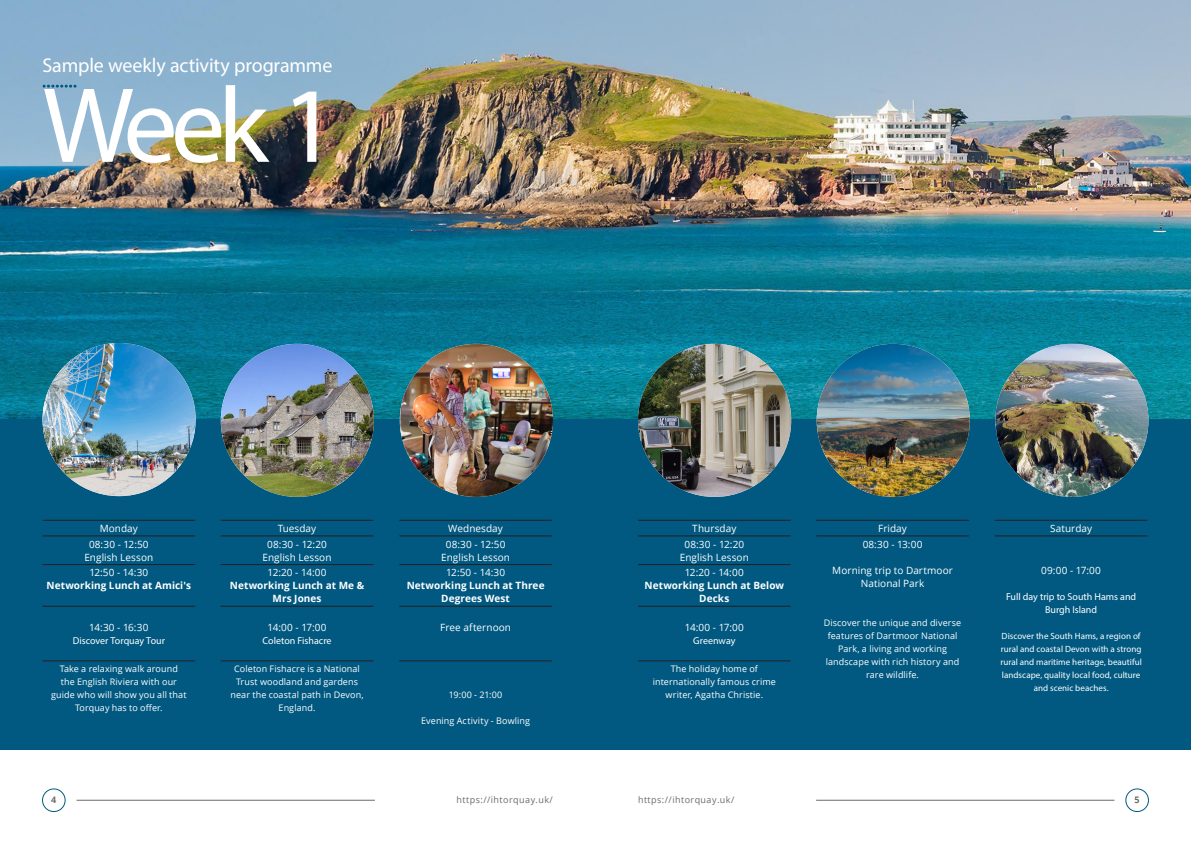
<style>
.page{position:relative;width:1191px;height:842px;background:#fff}
.page>*{position:absolute;margin:0;border:0;box-sizing:border-box;transform-origin:0 0}
.Headline_-_Extrabold__Align_Left{font:108px "Myriad Pro";color:#fff}
.t1{font:20px "Myriad Pro";letter-spacing:-.01em;color:#fff}
.Headline_-_Bold_Italic__Align_Left{font:10px "Open Sans";letter-spacing:.005em;color:#fff}
.Headline_-_Bold_Italic__Align_Left-2{font:700 10px/13px "Open Sans";letter-spacing:.005em;color:#fff;text-align:center}
.Headline_-_Bold__Align_Center{font:10px/13px "Open Sans";letter-spacing:.005em;color:#fff;text-align:center}
.Headline_-_Bold__Align_Center-2{font:10px "Myriad Pro";color:#fff}
.Body_Text_-_Regular__Justify{font:10px/13px "Myriad Pro";color:#fff;text-align:center}
.Body_Text_-_Regular__Justify-2{font:9px/13px "Open Sans";letter-spacing:.01em;color:#fff;text-align:center}
.Body_Text_-_Regular__Justify-3{font:9px/13px "Myriad Pro";letter-spacing:.005em;color:#fff;text-align:center}
.Headline_-_Bold__Align_Center-3{font:9px/13px "Open Sans";letter-spacing:.01em;color:#fff;text-align:center}
.t2{font:9px "Open Sans";letter-spacing:.05em;color:#6a6b6d}
.t3{font:700 9px "Open Sans";color:#6a6b6d}
</style>
<div class="page">
<img style="left:0;top:0;width:1191px;height:420px">
<div style="left:0;top:420px;width:1191px;height:330px;background:#015981"></div>
<img style="left:43px;top:343px;width:153px;height:153px;border-radius:77px">
<svg style="left:44px;top:85px;width:32px;height:3px"></svg>
<img style="left:221px;top:344px;width:153px;height:153px;border-radius:77px">
<img style="left:400px;top:344px;width:153px;height:153px;border-radius:77px">
<img style="left:638px;top:344px;width:153px;height:153px;border-radius:77px">
<img style="left:816px;top:344px;width:153px;height:153px;border-radius:77px">
<img style="left:995px;top:344px;width:153px;height:153px;border-radius:77px">
<hr style="left:43px;top:520px;width:152px;height:1px;background:#231f20">
<hr style="left:221px;top:520px;width:152px;height:1px;background:#231f20">
<hr style="left:399px;top:520px;width:153px;height:1px;background:#231f20">
<hr style="left:43px;top:535px;width:152px;height:1px;background:#231f20">
<hr style="left:221px;top:535px;width:152px;height:1px;background:#231f20">
<hr style="left:399px;top:535px;width:153px;height:1px;background:#231f20">
<hr style="left:43px;top:564px;width:152px;height:1px;background:#231f20">
<hr style="left:221px;top:564px;width:152px;height:1px;background:#231f20">
<hr style="left:399px;top:564px;width:153px;height:1px;background:#231f20">
<hr style="left:43px;top:606px;width:152px;height:1px;background:#231f20">
<hr style="left:221px;top:606px;width:152px;height:1px;background:#231f20">
<hr style="left:399px;top:606px;width:153px;height:1px;background:#231f20">
<hr style="left:43px;top:660px;width:152px;height:1px;background:#231f20">
<hr style="left:221px;top:660px;width:152px;height:1px;background:#231f20">
<hr style="left:399px;top:660px;width:153px;height:1px;background:#231f20">
<hr style="left:638px;top:520px;width:152px;height:1px;background:#231f20">
<hr style="left:816px;top:520px;width:153px;height:1px;background:#231f20">
<hr style="left:994px;top:520px;width:153px;height:1px;background:#231f20">
<hr style="left:638px;top:535px;width:152px;height:1px;background:#231f20">
<hr style="left:816px;top:535px;width:153px;height:1px;background:#231f20">
<hr style="left:994px;top:535px;width:153px;height:1px;background:#231f20">
<hr style="left:638px;top:564px;width:152px;height:1px;background:#231f20">
<hr style="left:638px;top:606px;width:152px;height:1px;background:#231f20">
<hr style="left:638px;top:660px;width:152px;height:1px;background:#231f20">
<hr style="left:77px;top:800px;width:298px;height:1px;background:#6a6b6d">
<hr style="left:816px;top:800px;width:298px;height:1px;background:#6a6b6d">
<div style="left:42px;top:788px;width:23px;height:24px;border:1px solid #015981;border-radius:50%"></div>
<div style="left:1125px;top:788px;width:23px;height:24px;border:1px solid #015981;border-radius:50%"></div>
<p class="t1" style="left:43px;top:53px;width:291px">Sample weekly activity programme</p>
<p class="Headline_-_Extrabold__Align_Left" style="left:43px;top:59px;width:296px">Week 1</p>
<p class="Headline_-_Bold_Italic__Align_Left" style="left:100px;top:521px;width:40px">Monday</p>
<p class="Headline_-_Bold_Italic__Align_Left" style="left:278px;top:521px;width:40px">Tuesday</p>
<p class="Headline_-_Bold_Italic__Align_Left" style="left:448px;top:521px;width:56px">Wednesday</p>
<p class="Headline_-_Bold_Italic__Align_Left" style="left:89px;top:537px;width:61px">08:30 - 12:50</p>
<p class="Headline_-_Bold_Italic__Align_Left" style="left:84px;top:550px;width:70px">English Lesson</p>
<p class="Headline_-_Bold_Italic__Align_Left" style="left:267px;top:537px;width:61px">08:30 - 12:20</p>
<p class="Headline_-_Bold_Italic__Align_Left" style="left:262px;top:550px;width:70px">English Lesson</p>
<p class="Headline_-_Bold_Italic__Align_Left" style="left:446px;top:537px;width:61px">08:30 - 12:50</p>
<p class="Headline_-_Bold_Italic__Align_Left" style="left:441px;top:550px;width:70px">English Lesson</p>
<p class="Headline_-_Bold_Italic__Align_Left" style="left:89px;top:566px;width:60px">12:50 - 14:30</p>
<p class="Headline_-_Bold_Italic__Align_Left-2" style="left:47px;top:579px;width:146px">Networking Lunch at Amici's</p>
<p class="Headline_-_Bold_Italic__Align_Left" style="left:267px;top:566px;width:60px">12:20 - 14:00</p>
<p class="Headline_-_Bold_Italic__Align_Left-2" style="left:230px;top:579px;width:136px">Networking Lunch at Me &amp;<br>Mrs Jones</p>
<p class="Headline_-_Bold_Italic__Align_Left" style="left:446px;top:566px;width:60px">12:50 - 14:30</p>
<p class="Headline_-_Bold_Italic__Align_Left-2" style="left:407px;top:579px;width:139px">Networking Lunch at Three<br>Degrees West</p>
<p class="Headline_-_Bold_Italic__Align_Left" style="left:89px;top:620px;width:61px">14:30 - 16:30</p>
<p class="Headline_-_Bold__Align_Center-2" style="left:73px;top:634px;width:94px">Discover Torquay Tour</p>
<p class="Headline_-_Bold_Italic__Align_Left" style="left:267px;top:620px;width:60px">14:00 - 17:00</p>
<p class="Headline_-_Bold__Align_Center-2" style="left:262px;top:634px;width:71px">Coleton Fishacre</p>
<p class="Headline_-_Bold__Align_Center" style="left:440px;top:620px;width:72px">Free afternoon</p>
<p class="Body_Text_-_Regular__Justify-2" style="left:51px;top:662px;width:137px">Take a relaxing walk around<br>the English Riviera with our guide who will show you all that<br>Torquay has to offer.</p>
<p class="Body_Text_-_Regular__Justify-2" style="left:230px;top:662px;width:135px">Coleton Fishacre is a National<br>Trust woodland and gardens near the coastal path in Devon,<br>England.</p>
<p class="Body_Text_-_Regular__Justify-2" style="left:449px;top:688px;width:55px">19:00 - 21:00</p>
<p class="Body_Text_-_Regular__Justify-2" style="left:421px;top:714px;width:110px">Evening Activity - Bowling</p>
<p class="Headline_-_Bold_Italic__Align_Left" style="left:692px;top:521px;width:46px">Thursday</p>
<p class="Headline_-_Bold_Italic__Align_Left" style="left:878px;top:521px;width:30px">Friday</p>
<p class="Headline_-_Bold_Italic__Align_Left" style="left:1050px;top:521px;width:44px">Saturday</p>
<p class="Headline_-_Bold_Italic__Align_Left" style="left:684px;top:537px;width:61px">08:30 - 12:20</p>
<p class="Headline_-_Bold_Italic__Align_Left" style="left:680px;top:550px;width:70px">English Lesson</p>
<p class="Headline_-_Bold__Align_Center" style="left:862px;top:537px;width:61px">08:30 - 13:00</p>
<p class="Headline_-_Bold__Align_Center" style="left:832px;top:563px;width:122px">Morning trip to Dartmoor<br>National Park</p>
<p class="Headline_-_Bold__Align_Center-3" style="left:824px;top:616px;width:139px">Discover the unique and diverse features of Dartmoor National<br>Park, a living and working landscape with rich history and rare wildlife.</p>
<p class="Headline_-_Bold_Italic__Align_Left" style="left:1041px;top:563px;width:61px">09:00 - 17:00</p>
<p class="Body_Text_-_Regular__Justify" style="left:1006px;top:589px;width:132px">Full day trip to South Hams and<br>Burgh Island</p>
<p class="Body_Text_-_Regular__Justify-3" style="left:1000px;top:629px;width:143px">Discover the South Hams, a region of rural and coastal Devon with a strong rural and maritime heritage, beautiful landscape, quality local food, culture and scenic beaches.</p>
<p class="Headline_-_Bold_Italic__Align_Left" style="left:685px;top:566px;width:60px">12:20 - 14:00</p>
<p class="Headline_-_Bold_Italic__Align_Left-2" style="left:644px;top:579px;width:141px">Networking Lunch at Below<br>Decks</p>
<p class="Headline_-_Bold_Italic__Align_Left" style="left:685px;top:620px;width:60px">14:00 - 17:00</p>
<p class="Headline_-_Bold__Align_Center-2" style="left:693px;top:634px;width:44px">Greenway</p>
<p class="Body_Text_-_Regular__Justify-2" style="left:652px;top:662px;width:125px">The holiday home of internationally famous crime writer, Agatha Christie.</p>
<p class="t3" style="left:51px;top:793px;width:7px">4</p>
<p class="t2" style="left:456px;top:794px;width:98px">https://ihtorquay.uk/</p>
<p class="t2" style="left:638px;top:794px;width:98px">https://ihtorquay.uk/</p>
<p class="t3" style="left:1134px;top:793px;width:7px">5</p>
</div>
